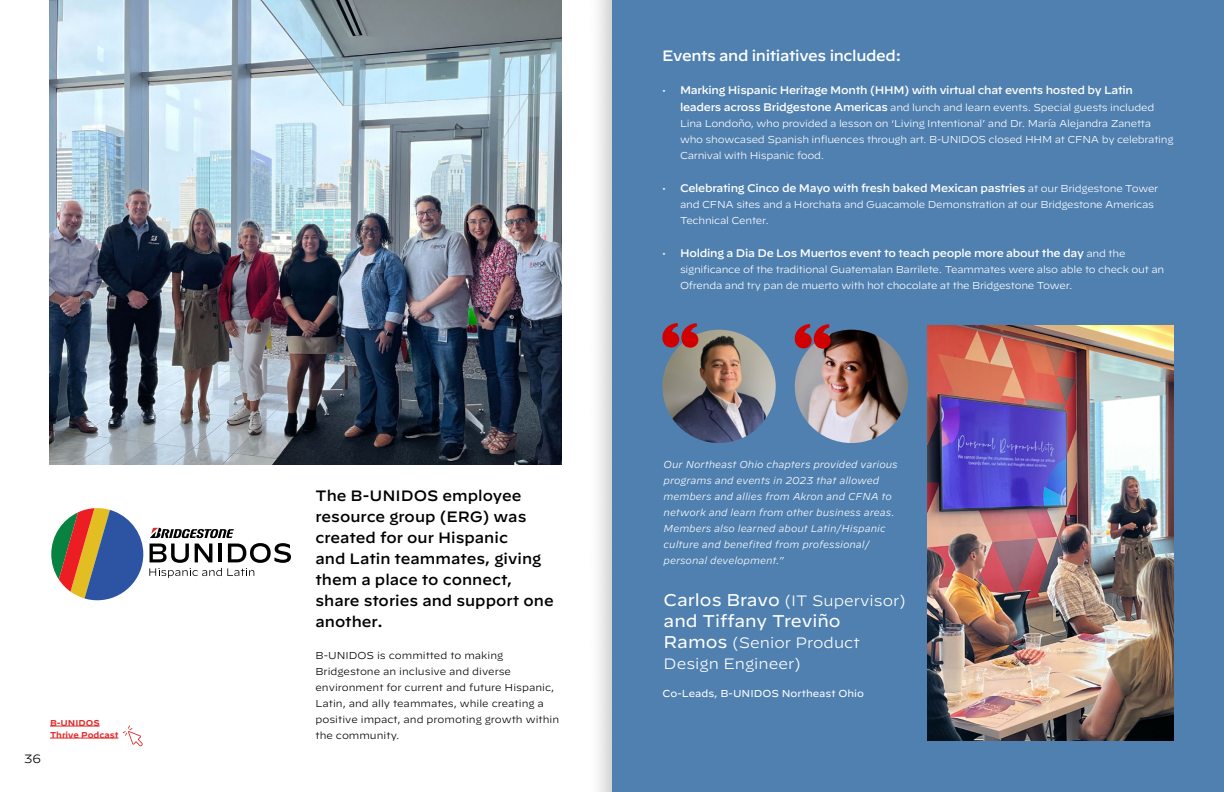
<style>
.page{position:relative;width:1224px;height:792px;background:#fff}
.page>*{position:absolute;margin:0;border:0;box-sizing:border-box;transform-origin:0 0}
.t1{font:17px "Decimal";color:#fff}
.t2{font:500 15px/21px "Decimal";color:#000}
.t3{font:300 15px/21px "Decimal";color:#fff}
.t4{font:500 15px "Decimal";letter-spacing:-.025em;color:#fff}
.t5{font:300 12px "Decimal";color:#000}
.t6{font:500 11px "Decimal";letter-spacing:-.025em;color:#fff}
.t7{font:300 10px/16px "Decimal";letter-spacing:-.025em;color:#fff}
.t8{font:italic 300 10px/16px "Decimal";color:#fff}
.t9{font:300 10px/16px "Decimal";color:#000}
.t10{font:10px "Decimal";color:#fff}
.t11{font:600 8.5px/12px "Decimal";color:#e12827}
.s1{font-weight:300;font-size:10px}
.s2{font-weight:500;font-size:11px}
.s3{font-weight:400;font-size:17px}
</style>
<div class="page">
<img style="left:49px;top:0;width:563px;height:792px">
<img style="left:50px;top:0;width:512px;height:465px">
<hr style="left:50px;top:726px;width:50px;height:1px;background:#e12827">
<hr style="left:50px;top:738px;width:68px;height:1px;background:#e12827">
<svg style="left:123px;top:726px;width:20px;height:21px"></svg>
<div style="left:612px;top:0;width:612px;height:792px;background:#4f80b0"></div>
<img style="left:662px;top:330px;width:114px;height:113px;border-radius:57px">
<svg style="left:662px;top:323px;width:37px;height:25px"></svg>
<img style="left:928px;top:325px;width:246px;height:416px">
<img style="left:795px;top:330px;width:113px;height:113px;border-radius:57px">
<svg style="left:794px;top:324px;width:37px;height:25px"></svg>
<svg style="left:51px;top:508px;width:92px;height:92px"></svg>
<svg style="left:149px;top:528px;width:142px;height:50px"></svg>
<p class="t5" style="left:24px;top:751px;width:18px">36</p>
<p class="t11" style="left:50px;top:716px;width:70px">B-UNIDOS<br>Thrive Podcast</p>
<h2 class="t2" style="left:316px;top:483px;width:240px">The B-UNIDOS employee resource group (ERG) was created for our Hispanic<br>and Latin teammates, giving them a place to connect, share stories and support one another.</h2>
<p class="t9" style="left:316px;top:647px;width:245px">B-UNIDOS is committed to making Bridgestone an inclusive and diverse environment for current and future Hispanic, Latin, and ally teammates, while creating a positive impact, and promoting growth within the community.</p>
<h2 class="t4" style="left:662px;top:42px;width:241px">Events and initiatives included:</h2>
<p class="t6" style="left:662px;top:80px;width:473px"><span class="s1">•</span> Marking Hispanic Heritage Month (HHM) with virtual chat events hosted by Latin</p>
<p class="t7" style="left:680px;top:100px;width:495px"><span class="s2">leaders across Bridgestone Americas</span> and lunch and learn events. Special guests included Lina Londoño, who provided a lesson on ‘Living Intentional’ and Dr. María Alejandra Zanetta who showcased Spanish influences through art. B-UNIDOS closed HHM at CFNA by celebrating Carnival with Hispanic food.</p>
<p class="t6" style="left:662px;top:178px;width:498px"><span class="s1">•</span> Celebrating Cinco de Mayo with fresh baked Mexican pastries <span class="s1">at our Bridgestone Tower</span></p>
<p class="t7" style="left:680px;top:197px;width:476px">and CFNA sites and a Horchata and Guacamole Demonstration at our Bridgestone Americas<br>Technical Center.</p>
<p class="t6" style="left:662px;top:243px;width:465px"><span class="s1">•</span> Holding a Dia De Los Muertos event to teach people more about the day <span class="s1">and the</span></p>
<p class="t7" style="left:680px;top:262px;width:486px">significance of the traditional Guatemalan Barrilete. Teammates were also able to check out an<br>Ofrenda and try pan de muerto with hot chocolate at the Bridgestone Tower.</p>
<p class="t8" style="left:664px;top:456px;width:236px">Our Northeast Ohio chapters provided various programs and events in 2023 that allowed members and allies from Akron and CFNA to network and learn from other business areas.<br>Members also learned about Latin/Hispanic culture and benefited from professional/ personal development.”</p>
<h2 class="t3" style="left:664px;top:590px;width:243px"><span class="s3">Carlos Bravo</span> (IT Supervisor)</h2>
<h1 class="t1" style="left:664px;top:611px;width:179px">and Tiffany Treviño</h1>
<h2 class="t3" style="left:664px;top:632px;width:198px"><span class="s3">Ramos</span> (Senior Product<br>Design Engineer)</h2>
<p class="t10" style="left:662px;top:688px;width:203px">Co-Leads, B-UNIDOS Northeast Ohio</p>
</div>
